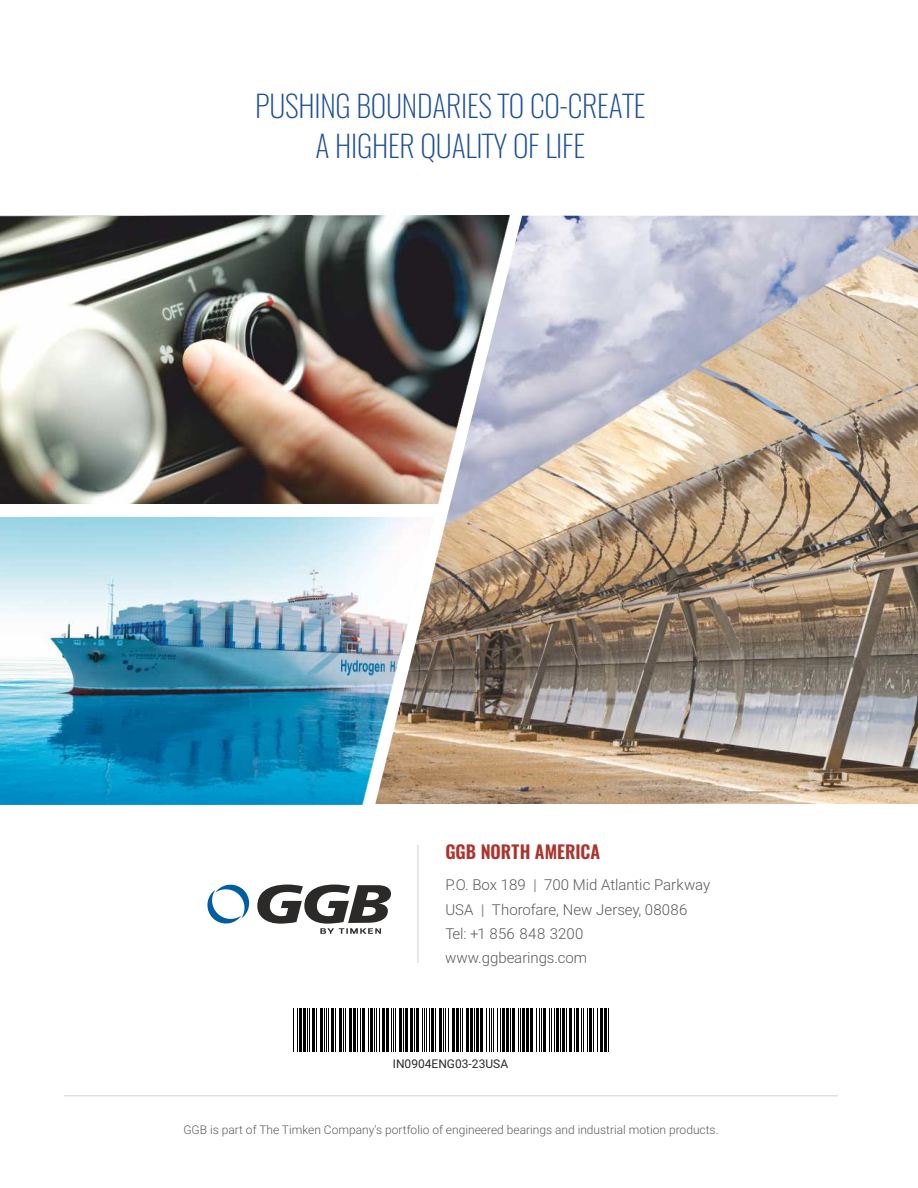
<style>
.page{position:relative;width:918px;height:1188px;background:#fff}
.page>*{position:absolute;margin:0;border:0;box-sizing:border-box;transform-origin:0 0}
.t1{font:200 30px/40.8px "Oswald";letter-spacing:-.01em;color:#1b4e9b;text-align:center}
.t2{font:600 18px "Oswald";letter-spacing:-.005em;color:#ad322c}
.t3{font:300 15px/24.3px "Roboto";color:#5b5b5b}
.t4{font:300 12px "Roboto";color:#5b5b5b}
.t5{font:12px "Roboto";color:#2b2a29}
.s1{font-weight:900;color:#9d9e9e}
</style>
<div class="page">
<hr style="left:64px;top:1095px;width:774px;height:1px;background:#cfd0d0">
<hr style="left:293px;top:1008px;width:1px;height:43px;background:#000">
<hr style="left:297px;top:1008px;width:1px;height:43px;background:#000">
<hr style="left:299px;top:1008px;width:3px;height:43px;background:#000">
<hr style="left:303px;top:1008px;width:3px;height:43px;background:#000">
<hr style="left:307px;top:1008px;width:1px;height:43px;background:#000">
<hr style="left:310px;top:1008px;width:1px;height:43px;background:#000">
<hr style="left:312px;top:1008px;width:2px;height:43px;background:#000">
<hr style="left:316px;top:1008px;width:1px;height:43px;background:#000">
<hr style="left:320px;top:1008px;width:2px;height:43px;background:#000">
<hr style="left:324px;top:1008px;width:1px;height:43px;background:#000">
<hr style="left:326px;top:1008px;width:1px;height:43px;background:#000">
<hr style="left:329px;top:1008px;width:1px;height:43px;background:#000">
<hr style="left:331px;top:1008px;width:2px;height:43px;background:#000">
<hr style="left:335px;top:1008px;width:1px;height:43px;background:#000">
<hr style="left:339px;top:1008px;width:2px;height:43px;background:#000">
<hr style="left:343px;top:1008px;width:1px;height:43px;background:#000">
<hr style="left:345px;top:1008px;width:1px;height:43px;background:#000">
<hr style="left:349px;top:1008px;width:3px;height:43px;background:#000">
<hr style="left:353px;top:1008px;width:3px;height:43px;background:#000">
<hr style="left:357px;top:1008px;width:1px;height:43px;background:#000">
<hr style="left:360px;top:1008px;width:1px;height:43px;background:#000">
<hr style="left:362px;top:1008px;width:2px;height:43px;background:#000">
<hr style="left:368px;top:1008px;width:1px;height:43px;background:#000">
<hr style="left:370px;top:1008px;width:3px;height:43px;background:#000">
<hr style="left:374px;top:1008px;width:1px;height:43px;background:#000">
<hr style="left:376px;top:1008px;width:1px;height:43px;background:#000">
<hr style="left:379px;top:1008px;width:1px;height:43px;background:#000">
<hr style="left:383px;top:1008px;width:2px;height:43px;background:#000">
<hr style="left:387px;top:1008px;width:2px;height:43px;background:#000">
<hr style="left:391px;top:1008px;width:1px;height:43px;background:#000">
<hr style="left:393px;top:1008px;width:1px;height:43px;background:#000">
<hr style="left:395px;top:1008px;width:1px;height:43px;background:#000">
<hr style="left:399px;top:1008px;width:3px;height:43px;background:#000">
<hr style="left:403px;top:1008px;width:1px;height:43px;background:#000">
<hr style="left:406px;top:1008px;width:2px;height:43px;background:#000">
<hr style="left:410px;top:1008px;width:2px;height:43px;background:#000">
<hr style="left:414px;top:1008px;width:1px;height:43px;background:#000">
<hr style="left:416px;top:1008px;width:3px;height:43px;background:#000">
<hr style="left:422px;top:1008px;width:1px;height:43px;background:#000">
<hr style="left:424px;top:1008px;width:1px;height:43px;background:#000">
<hr style="left:426px;top:1008px;width:1px;height:43px;background:#000">
<hr style="left:429px;top:1008px;width:1px;height:43px;background:#000">
<hr style="left:431px;top:1008px;width:3px;height:43px;background:#000">
<hr style="left:435px;top:1008px;width:1px;height:43px;background:#000">
<hr style="left:439px;top:1008px;width:3px;height:43px;background:#000">
<hr style="left:443px;top:1008px;width:1px;height:43px;background:#000">
<hr style="left:445px;top:1008px;width:1px;height:43px;background:#000">
<hr style="left:448px;top:1008px;width:1px;height:43px;background:#000">
<hr style="left:452px;top:1008px;width:2px;height:43px;background:#000">
<hr style="left:456px;top:1008px;width:2px;height:43px;background:#000">
<hr style="left:460px;top:1008px;width:1px;height:43px;background:#000">
<hr style="left:462px;top:1008px;width:1px;height:43px;background:#000">
<hr style="left:466px;top:1008px;width:3px;height:43px;background:#000">
<hr style="left:470px;top:1008px;width:3px;height:43px;background:#000">
<hr style="left:474px;top:1008px;width:1px;height:43px;background:#000">
<hr style="left:476px;top:1008px;width:3px;height:43px;background:#000">
<hr style="left:481px;top:1008px;width:2px;height:43px;background:#000">
<hr style="left:486px;top:1008px;width:1px;height:43px;background:#000">
<hr style="left:489px;top:1008px;width:1px;height:43px;background:#000">
<hr style="left:491px;top:1008px;width:1px;height:43px;background:#000">
<hr style="left:493px;top:1008px;width:1px;height:43px;background:#000">
<hr style="left:497px;top:1008px;width:1px;height:43px;background:#000">
<hr style="left:500px;top:1008px;width:1px;height:43px;background:#000">
<hr style="left:502px;top:1008px;width:2px;height:43px;background:#000">
<hr style="left:506px;top:1008px;width:2px;height:43px;background:#000">
<hr style="left:510px;top:1008px;width:1px;height:43px;background:#000">
<hr style="left:512px;top:1008px;width:3px;height:43px;background:#000">
<hr style="left:518px;top:1008px;width:1px;height:43px;background:#000">
<hr style="left:520px;top:1008px;width:1px;height:43px;background:#000">
<hr style="left:523px;top:1008px;width:2px;height:43px;background:#000">
<hr style="left:527px;top:1008px;width:2px;height:43px;background:#000">
<hr style="left:531px;top:1008px;width:2px;height:43px;background:#000">
<hr style="left:536px;top:1008px;width:1px;height:43px;background:#000">
<hr style="left:539px;top:1008px;width:1px;height:43px;background:#000">
<hr style="left:541px;top:1008px;width:1px;height:43px;background:#000">
<hr style="left:543px;top:1008px;width:3px;height:43px;background:#000">
<hr style="left:549px;top:1008px;width:1px;height:43px;background:#000">
<hr style="left:551px;top:1008px;width:1px;height:43px;background:#000">
<hr style="left:554px;top:1008px;width:1px;height:43px;background:#000">
<hr style="left:556px;top:1008px;width:3px;height:43px;background:#000">
<hr style="left:560px;top:1008px;width:1px;height:43px;background:#000">
<hr style="left:562px;top:1008px;width:3px;height:43px;background:#000">
<hr style="left:566px;top:1008px;width:1px;height:43px;background:#000">
<hr style="left:569px;top:1008px;width:2px;height:43px;background:#000">
<hr style="left:574px;top:1008px;width:1px;height:43px;background:#000">
<hr style="left:577px;top:1008px;width:2px;height:43px;background:#000">
<hr style="left:581px;top:1008px;width:1px;height:43px;background:#000">
<hr style="left:583px;top:1008px;width:1px;height:43px;background:#000">
<hr style="left:587px;top:1008px;width:1px;height:43px;background:#000">
<hr style="left:589px;top:1008px;width:3px;height:43px;background:#000">
<hr style="left:593px;top:1008px;width:1px;height:43px;background:#000">
<hr style="left:597px;top:1008px;width:1px;height:43px;background:#000">
<hr style="left:600px;top:1008px;width:2px;height:43px;background:#000">
<hr style="left:604px;top:1008px;width:2px;height:43px;background:#000">
<hr style="left:608px;top:1008px;width:1px;height:43px;background:#000">
<img style="left:0;top:517px;width:375px;height:287px">
<img style="left:0;top:216px;width:375px;height:288px">
<img style="left:375px;top:216px;width:543px;height:588px">
<hr style="left:418px;top:845px;width:1px;height:118px;background:#cfd0d0">
<svg style="left:207px;top:884px;width:43px;height:40px"></svg>
<svg style="left:257px;top:885px;width:134px;height:49px"></svg>
<h1 class="t1" style="left:255px;top:85px;width:392px">PUSHING BOUNDARIES TO CO-CREATE<br>A HIGHER QUALITY OF LIFE</h1>
<p class="t2" style="left:445px;top:840px;width:156px">GGB NORTH AMERICA</p>
<p class="t3" style="left:445px;top:874px;width:266px">P.O. Box 189 <span class="s1">|</span> 700 Mid Atlantic Parkway<br>USA <span class="s1">|</span> Thorofare, New Jersey, 08086<br>Tel: +1 856 848 3200 www.ggbearings.com</p>
<p class="t5" style="left:393px;top:1059px;width:117px">IN0904ENG03-23USA</p>
<p class="t4" style="left:183px;top:1125px;width:537px">GGB is part of The Timken Company's portfolio of engineered bearings and industrial motion products.</p>
</div>
